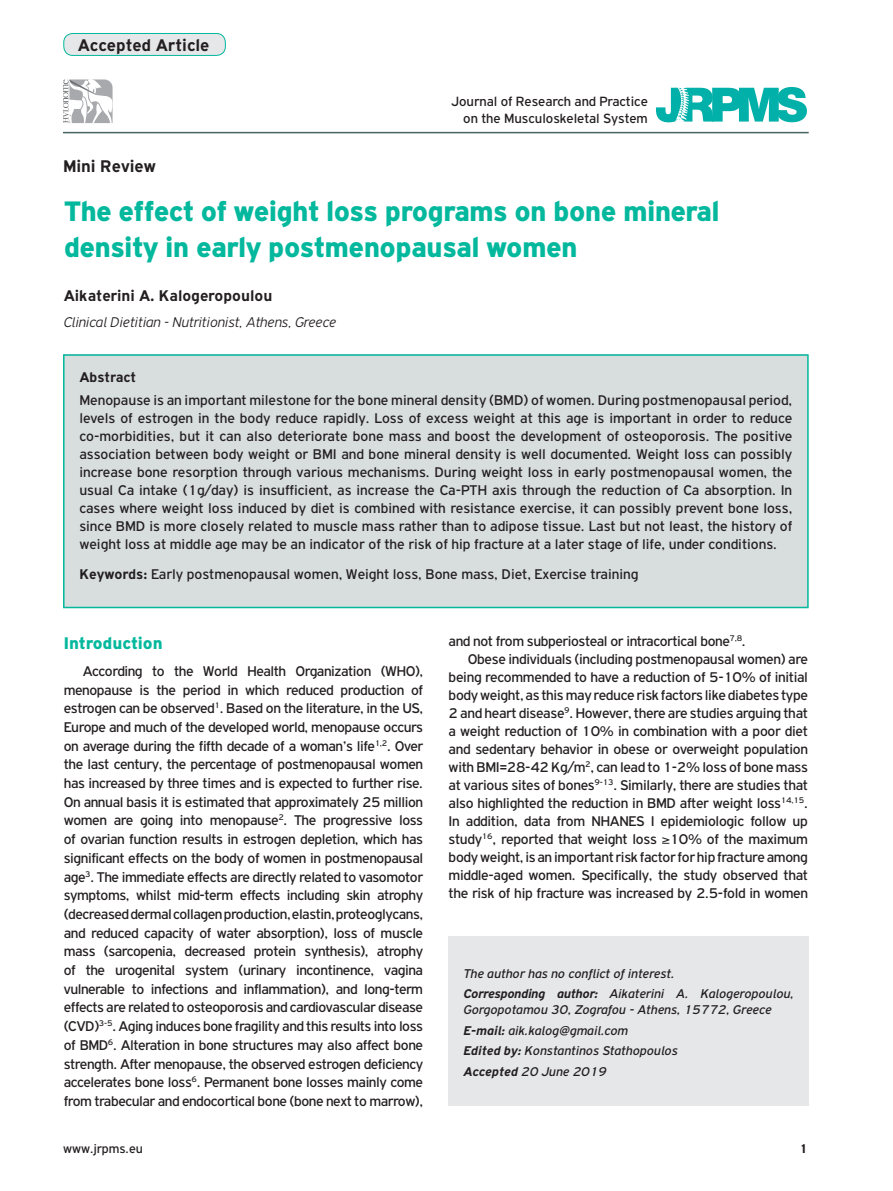
<style>
.page{position:relative;width:893px;height:1191px;background:#fff}
.page>*{position:absolute;margin:0;border:0;box-sizing:border-box;transform-origin:0 0}
.t1{font:900 30px/36px "PF Highway Gothic";letter-spacing:-.02em;color:#03b89d}
.t2{font:700 18px "PF Highway Gothic";color:#231f20}
.t3{font:900 18px "PF Highway Gothic";color:#03b89d}
.t4{font:700 16.5px "PF Highway Gothic";color:#231f20}
.t5{font:15px/18.8px "PF Highway Gothic";letter-spacing:-.02em;color:#231f20;text-align:justify}
.t6{font:15px "PF Highway Gothic";color:#231f20}
.t7{font:italic 300 15px "PF Highway Gothic";color:#231f20}
.t8{font:700 15px "PF Highway Gothic";color:#231f20}
.t9{font:14.25px/17.1px "PF Highway Gothic";color:#231f20;text-align:right}
.t10{font:italic 13.5px/20.4px "PF Highway Gothic";color:#231f20}
.t11{font:13.5px "PF Highway Gothic";color:#231f20}
.t12{font:700 13.5px "PF Highway Gothic";color:#231f20}
.s1{font-weight:700}
</style>
<div class="page">
<div style="left:63px;top:354px;width:745px;height:254px;background:#d8dddd"></div>
<svg style="left:656px;top:87px;width:151px;height:35px"></svg>
<svg style="left:63px;top:79px;width:50px;height:44px"></svg>
<div style="left:63px;top:354px;width:746px;height:254px;border:2px solid #03b89d"></div>
<div style="left:449px;top:936px;width:360px;height:170px;background:#e6e7e9"></div>
<hr style="left:63px;top:132px;width:746px;height:1px;background:#446562">
<div style="left:64px;top:33px;width:161px;height:22px;background:#e6e7e9;border-radius:9px"></div>
<div style="left:63px;top:33px;width:163px;height:23px;border:1px solid #03b89d;border-radius:9px"></div>
<p class="t2" style="left:78px;top:36px;width:133px">Αccepted Article</p>
<p class="t9" style="left:451px;top:92px;width:198px">Journal of Research and Practice on the Musculoskeletal System</p>
<p class="t2" style="left:63px;top:156px;width:94px">Mini Review</p>
<h1 class="t1" style="left:64px;top:193px;width:657px">The effect of weight loss programs on bone mineral density in early postmenopausal women</h1>
<p class="t4" style="left:64px;top:286px;width:210px">Aikaterini A. Kalogeropoulou</p>
<p class="t7" style="left:64px;top:314px;width:274px">Clinical Dietitian - Nutritionist, Athens, Greece</p>
<p class="t8" style="left:79px;top:369px;width:58px">Abstract</p>
<p class="t5" style="left:79px;top:391px;width:714px;line-height:18px">Menopause is an important milestone for the bone mineral density (BMD) of women. During postmenopausal period, levels of estrogen in the body reduce rapidly. Loss of excess weight at this age is important in order to reduce co-morbidities, but it can also deteriorate bone mass and boost the development of osteoporosis. The positive association between body weight or BMI and bone mineral density is well documented. Weight loss can possibly increase bone resorption through various mechanisms. During weight loss in early postmenopausal women, the usual Ca intake (1g/day) is insufficient, as increase the Ca-PTH axis through the reduction of Ca absorption. In cases where weight loss induced by diet is combined with resistance exercise, it can possibly prevent bone loss, since BMD is more closely related to muscle mass rather than to adipose tissue. Last but not least, the history of weight loss at middle age may be an indicator of the risk of hip fracture at a later stage of life, under conditions.</p>
<p class="t6" style="left:79px;top:566px;width:560px"><span class="s1">Keywords:</span> Early postmenopausal women, Weight loss, Bone mass, Diet, Exercise training</p>
<p class="t3" style="left:64px;top:633px;width:100px">Introduction</p>
<p class="t5" style="left:64px;top:661px;width:361px;text-indent:19px">According to the World Health Organization (WHO), menopause is the period in which reduced production of estrogen can be observed<sup>1</sup>. Based on the literature, in the US, Europe and much of the developed world, menopause occurs on average during the fifth decade of a woman’s life<sup>1,2</sup>. Over the last century, the percentage of postmenopausal women has increased by three times and is expected to further rise.<br>On annual basis it is estimated that approximately 25 million women are going into menopause<sup>2</sup>. The progressive loss of ovarian function results in estrogen depletion, which has significant effects on the body of women in postmenopausal age<sup>3</sup>. The immediate effects are directly related to vasomotor symptoms, whilst mid-term effects including skin atrophy (decreased dermal collagen production, elastin, proteoglycans, and reduced capacity of water absorption), loss of muscle mass (sarcopenia, decreased protein synthesis), atrophy of the urogenital system (urinary incontinence, vagina vulnerable to infections and inflammation), and long-term effects are related to osteoporosis and cardiovascular disease (CVD)<sup>3-5</sup>. Aging induces bone fragility and this results into loss of BMD<sup>6</sup>. Alteration in bone structures may also affect bone strength. After menopause, the observed estrogen deficiency accelerates bone loss<sup>6</sup>. Permanent bone losses mainly come from trabecular and endocortical bone (bone next to marrow),</p>
<p class="t5" style="left:449px;top:632px;width:299px">and not from subperiosteal or intracortical bone<sup>7,8</sup>.</p>
<p class="t5" style="left:468px;top:650px;width:342px">Obese individuals (including postmenopausal women) are</p>
<p class="t5" style="left:449px;top:668px;width:361px">being recommended to have a reduction of 5-10% of initial</p>
<p class="t5" style="left:449px;top:686px;width:361px">body weight, as this may reduce risk factors like diabetes type</p>
<p class="t5" style="left:449px;top:704px;width:361px">2 and heart disease<sup>9</sup>. However, there are studies arguing that</p>
<p class="t5" style="left:449px;top:722px;width:361px">a weight reduction of 10% in combination with a poor diet</p>
<p class="t5" style="left:449px;top:740px;width:361px">and sedentary behavior in obese or overweight population</p>
<p class="t5" style="left:449px;top:758px;width:361px">with BMI=28-42 Kg/m<sup>2</sup>, can lead to 1-2% loss of bone mass</p>
<p class="t5" style="left:449px;top:776px;width:361px">at various sites of bones<sup>9-13</sup>. Similarly, there are studies that</p>
<p class="t5" style="left:449px;top:794px;width:361px">also highlighted the reduction in BMD after weight loss<sup>14,15</sup>.</p>
<p class="t5" style="left:449px;top:812px;width:361px">In addition, data from NHANES I epidemiologic follow up</p>
<p class="t5" style="left:449px;top:830px;width:361px">study<sup>16</sup>, reported that weight loss ≥10% of the maximum</p>
<p class="t5" style="left:449px;top:848px;width:361px">body weight, is an important risk factor for hip fracture among</p>
<p class="t5" style="left:449px;top:866px;width:361px">middle-aged women. Specifically, the study observed that</p>
<p class="t5" style="left:449px;top:884px;width:361px">the risk of hip fracture was increased by 2.5-fold in women</p>
<p class="t10" style="left:463px;top:963px;width:332px">The author has no conflict of interest.<br><span class="s1">Corresponding author:</span> Aikaterini A. Kalogeropoulou,</p>
<p class="t10" style="left:463px;top:999px;width:310px">Gorgopotamou 30, Zografou - Athens, 15772, Greece <span class="s1">E-mail:</span> aik.kalog@gmail.com<br><span class="s1">Edited by:</span> Konstantinos Stathopoulos<br><span class="s1">Accepted</span> 20 June 2019</p>
<p class="t11" style="left:63px;top:1141px;width:81px">www.jrpms.eu</p>
<p class="t12" style="left:799px;top:1140px;width:10px">1</p>
</div>
